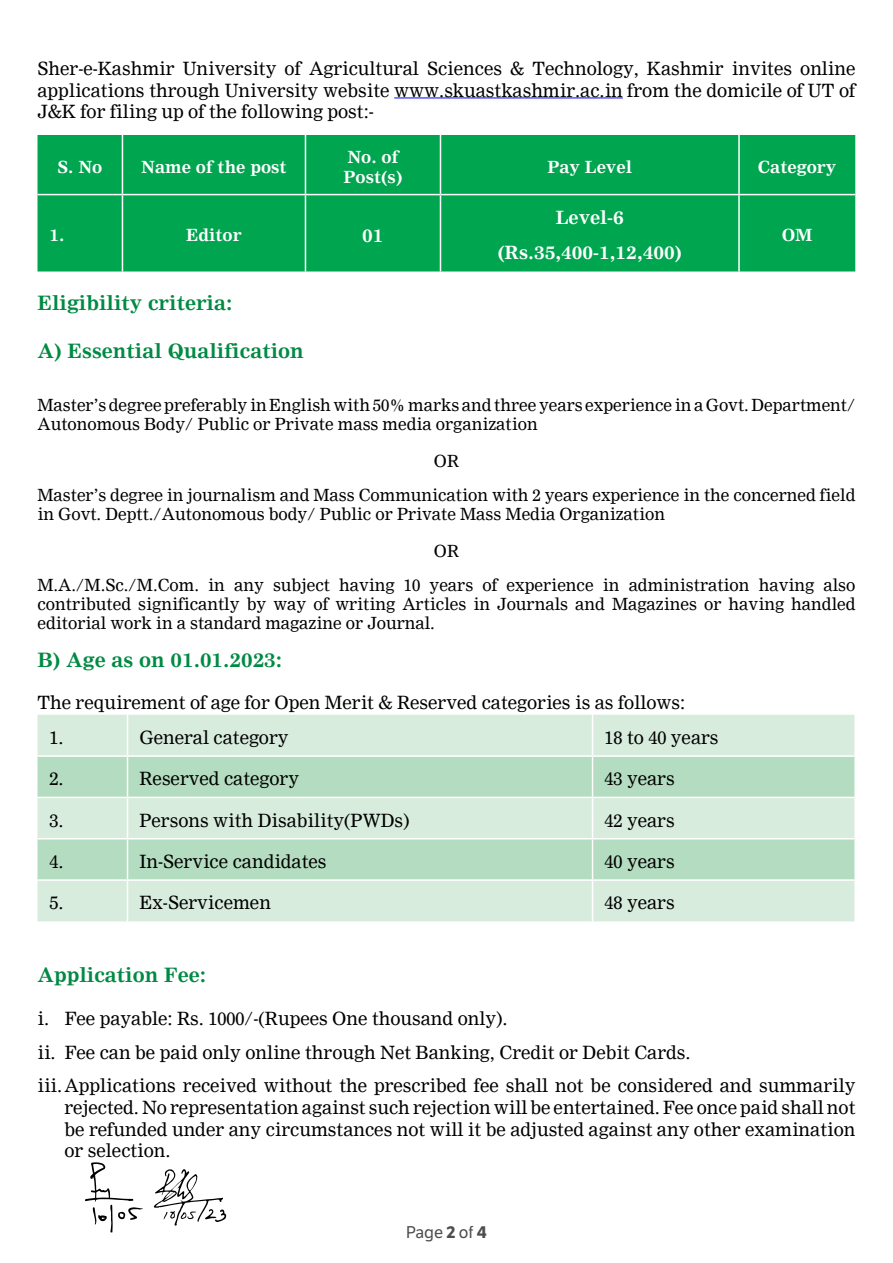
<style>
.page{position:relative;width:893px;height:1263px;background:#fff}
.page>*{position:absolute;margin:0;border:0;box-sizing:border-box;transform-origin:0 0}
.t1{font:700 19.5px "Nimrod";color:#008a43}
.t2{font:18px/21.6px "Nimrod";color:#000;text-align:justify}
.t3{font:700 18px/35.7px "Nimrod";color:#fff;text-align:center}
.t4{font:16.5px/33.9px "Nimrod";color:#000}
.t5{font:700 16.5px/19.8px "Nimrod";color:#fff}
.t6{font:16.5px "LFT Etica";color:#4d4d4d}
.s1{font-weight:700}
</style>
<div class="page">
<hr style="left:394px;top:97px;width:229px;height:1px;background:#00f">
<div style="left:38px;top:135px;width:817px;height:136px;background:#00a54f"></div>
<hr style="left:122px;top:135px;width:1px;height:59px;background:#fff">
<hr style="left:305px;top:135px;width:1px;height:59px;background:#fff">
<hr style="left:440px;top:135px;width:1px;height:59px;background:#fff">
<hr style="left:738px;top:135px;width:2px;height:59px;background:#fff">
<hr style="left:38px;top:194px;width:84px;height:1px;background:#fff">
<hr style="left:122px;top:194px;width:183px;height:1px;background:#fff">
<hr style="left:122px;top:195px;width:1px;height:76px;background:#fff">
<hr style="left:305px;top:194px;width:135px;height:1px;background:#fff">
<hr style="left:305px;top:195px;width:1px;height:76px;background:#fff">
<hr style="left:440px;top:194px;width:299px;height:1px;background:#fff">
<hr style="left:440px;top:195px;width:1px;height:76px;background:#fff">
<hr style="left:739px;top:194px;width:116px;height:1px;background:#fff">
<hr style="left:738px;top:195px;width:2px;height:76px;background:#fff">
<div style="left:38px;top:715px;width:816px;height:206px;background:#d8ecdd"></div>
<svg style="left:38px;top:757px;width:816px;height:122px;background:#bfe1ca"></svg>
<hr style="left:127px;top:715px;width:1px;height:40px;background:#fff">
<hr style="left:592px;top:715px;width:1px;height:40px;background:#fff">
<hr style="left:37px;top:755px;width:90px;height:2px;background:#fff">
<hr style="left:127px;top:755px;width:465px;height:2px;background:#fff">
<hr style="left:127px;top:757px;width:1px;height:40px;background:#fff">
<hr style="left:592px;top:755px;width:262px;height:2px;background:#fff">
<hr style="left:592px;top:757px;width:1px;height:40px;background:#fff">
<hr style="left:37px;top:797px;width:90px;height:1px;background:#fff">
<hr style="left:127px;top:797px;width:465px;height:1px;background:#fff">
<hr style="left:127px;top:798px;width:1px;height:40px;background:#fff">
<hr style="left:592px;top:797px;width:262px;height:1px;background:#fff">
<hr style="left:592px;top:798px;width:1px;height:40px;background:#fff">
<hr style="left:37px;top:838px;width:90px;height:1px;background:#fff">
<hr style="left:127px;top:838px;width:465px;height:1px;background:#fff">
<hr style="left:127px;top:839px;width:1px;height:40px;background:#fff">
<hr style="left:592px;top:838px;width:262px;height:1px;background:#fff">
<hr style="left:592px;top:839px;width:1px;height:40px;background:#fff">
<hr style="left:37px;top:879px;width:90px;height:2px;background:#fff">
<hr style="left:127px;top:879px;width:465px;height:2px;background:#fff">
<hr style="left:127px;top:881px;width:1px;height:40px;background:#fff">
<hr style="left:592px;top:879px;width:262px;height:2px;background:#fff">
<hr style="left:592px;top:881px;width:1px;height:40px;background:#fff">
<svg style="left:85px;top:1162px;width:58px;height:70px"></svg>
<svg style="left:154px;top:1169px;width:72px;height:57px"></svg>
<p class="t2" style="left:37px;top:58px;width:819px">Sher-e-Kashmir University of Agricultural Sciences &amp; Technology, Kashmir invites online applications through University website www.skuastkashmir.ac.in from the domicile of UT of J&amp;K for filing up of the following post:-</p>
<p class="t5" style="left:58px;top:157px;width:46px">S. No</p>
<p class="t5" style="left:141px;top:157px;width:147px">Name of the post</p>
<p class="t5" style="left:344px;top:147px;width:60px">No. of<br>Post(s)</p>
<p class="t5" style="left:547px;top:157px;width:86px">Pay Level</p>
<p class="t5" style="left:758px;top:157px;width:80px">Category</p>
<p class="t5" style="left:49px;top:225px;width:17px">1.</p>
<p class="t5" style="left:186px;top:225px;width:57px">Editor</p>
<p class="t3" style="left:362px;top:217px;width:23px">01</p>
<p class="t3" style="left:498px;top:199px;width:186px">Level-6 (Rs.35,400-1,12,400)</p>
<p class="t5" style="left:782px;top:225px;width:32px">OM</p>
<p class="t1" style="left:37px;top:291px;width:196px">Eligibility criteria:</p>
<p class="t1" style="left:37px;top:339px;width:268px">A) Essential Qualification</p>
<p class="t4" style="left:37px;top:396px;width:819px;line-height:19px">Master’s degree preferably in English with 50% marks and three years experience in a Govt. Department/<br>Autonomous Body/ Public or Private mass media organization</p>
<p class="t4" style="left:37px;top:444px;width:819px;text-align:center">OR<br>Master’s degree in journalism and Mass Communication with 2 years experience in the concerned field</p>
<p class="t4" style="left:37px;top:497px;width:629px">in Govt. Deptt./Autonomous body/ Public or Private Mass Media Organization</p>
<p class="t4" style="left:37px;top:534px;width:819px;text-align:center">OR<br>M.A./M.Sc./M.Com. in any subject having 10 years of experience in administration having also</p>
<p class="t4" style="left:37px;top:595px;width:819px;line-height:18.9px">contributed significantly by way of writing Articles in Journals and Magazines or having handled editorial work in a standard magazine or Journal.</p>
<p class="t1" style="left:37px;top:649px;width:246px">B) Age as on 01.01.2023:</p>
<p class="t2" style="left:49px;top:685px;width:637px;line-height:35.4px;text-indent:-12px">The requirement of age for Open Merit &amp; Reserved categories is as follows:<br>1.</p>
<p class="t2" style="left:139px;top:727px;width:151px">General category</p>
<p class="t2" style="left:604px;top:727px;width:116px">18 to 40 years</p>
<p class="t2" style="left:49px;top:768px;width:16px">2.</p>
<p class="t2" style="left:139px;top:768px;width:161px">Reserved category</p>
<p class="t2" style="left:604px;top:768px;width:72px">43 years</p>
<p class="t2" style="left:49px;top:809px;width:16px">3.</p>
<p class="t2" style="left:139px;top:809px;width:272px">Persons with Disability(PWDs)</p>
<p class="t2" style="left:604px;top:809px;width:72px">42 years</p>
<p class="t2" style="left:49px;top:851px;width:16px">4.</p>
<p class="t2" style="left:139px;top:851px;width:188px">In-Service candidates</p>
<p class="t2" style="left:604px;top:851px;width:72px">40 years</p>
<p class="t2" style="left:49px;top:892px;width:16px">5.</p>
<p class="t2" style="left:139px;top:892px;width:133px">Ex-Servicemen</p>
<p class="t2" style="left:604px;top:892px;width:72px">48 years</p>
<p class="t1" style="left:37px;top:963px;width:170px">Application Fee:</p>
<p class="t2" style="left:37px;top:1002px;width:819px;line-height:33.6px;text-align:left">i. Fee payable: Rs. 1000/-(Rupees One thousand only).<br>ii. Fee can be paid only online through Net Banking, Credit or Debit Cards.<br>iii.Applications received without the prescribed fee shall not be considered and summarily</p>
<p class="t2" style="left:64px;top:1097px;width:792px">rejected. No representation against such rejection will be entertained. Fee once paid shall not be refunded under any circumstances not will it be adjusted against any other examination or selection.</p>
<p class="t6" style="left:406px;top:1222px;width:82px">Page <span class="s1">2</span> of <span class="s1">4</span></p>
</div>
